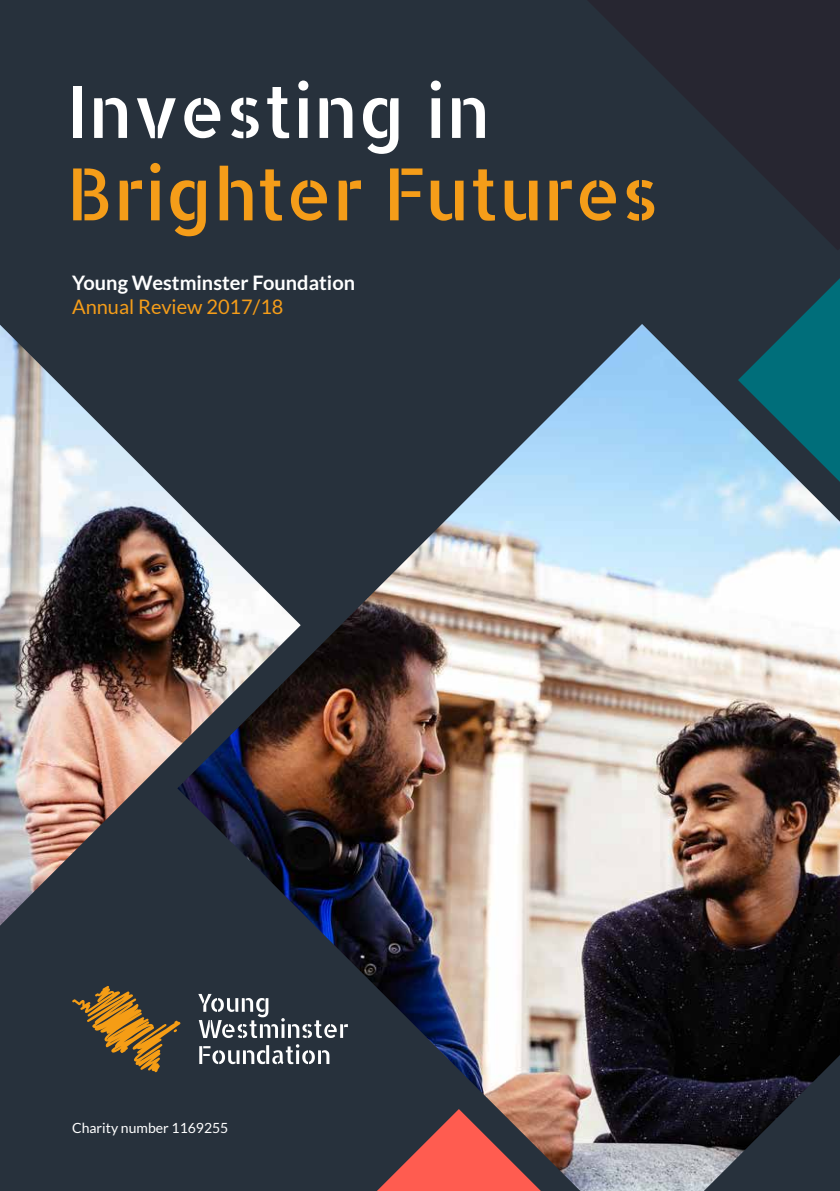
<style>
.page{position:relative;width:840px;height:1191px;background:#fff}
.page>*{position:absolute;margin:0;border:0;box-sizing:border-box;transform-origin:0 0}
.t1{font:72px "Allerta Stencil";color:#f59d19}
.t2{font:72px "Allerta Stencil";color:#fff}
.t3{font:700 20px "Lato";color:#fff}
.t4{font:20px "Lato";color:#f59d19}
.t5{font:14px "Lato";color:#fff}
</style>
<div class="page">
<div style="left:0;top:0;width:839px;height:1191px;background:#27313c"></div>
<svg style="left:794px;top:279px;width:45px;height:45px"></svg>
<svg style="left:72px;top:986px;width:105px;height:86px"></svg>
<img style="left:177px;top:324px;width:662px;height:867px">
<img style="left:0;top:325px;width:300px;height:600px">
<svg style="left:376px;top:1109px;width:164px;height:82px"></svg>
<svg style="left:588px;top:0;width:251px;height:250px;fill:#272631"></svg>
<h1 class="t2" style="left:66px;top:64px;width:425px">Investing in</h1>
<h1 class="t1" style="left:66px;top:146px;width:594px">Brighter Futures</h1>
<p class="t3" style="left:72px;top:271px;width:284px">Young Westminster Foundation</p>
<p class="t4" style="left:72px;top:295px;width:213px">Annual Review 2017/18</p>
<p class="t5" style="left:72px;top:1120px;width:158px">Charity number 1169255</p>
</div>
